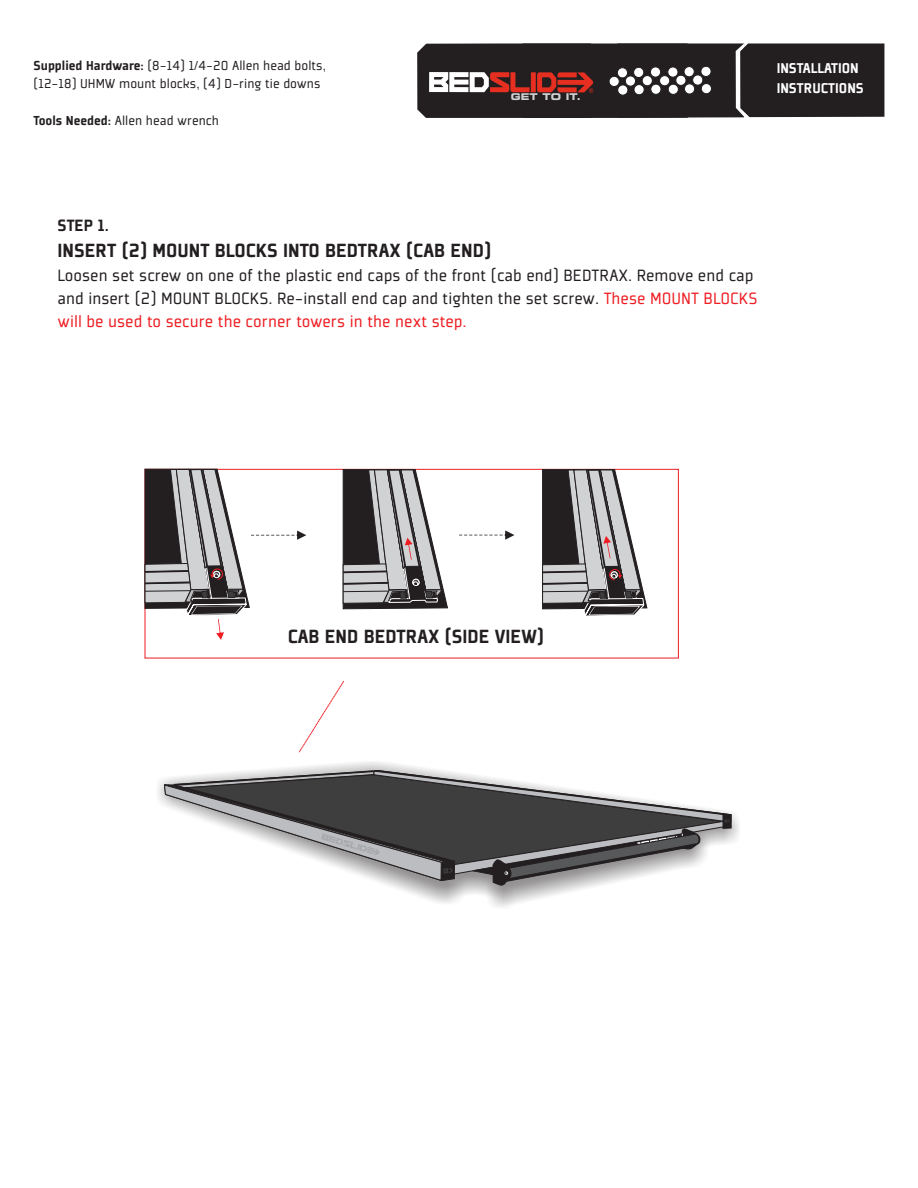
<style>
.page{position:relative;width:918px;height:1188px;background:#fff}
.page>*{position:absolute;margin:0;border:0;box-sizing:border-box;transform-origin:0 0}
.t1{font:21px "Plexes Black Pro";color:#231f20}
.t2{font:18px/23px "Plexes Book Pro";color:#231f20}
.t3{font:18px "Plexes Black Pro";color:#231f20}
.t4{font:15.6px/19.8px "Plexes Black Pro";color:#fff}
.t5{font:14.4px/18.3px "Plexes Book Pro";color:#231f20}
.t6{font:9.3px "Eurostile Bold Extended Two";color:#d1d2d4}
.s1{font-family:"Plexes Black Pro"}
.s2{color:#ee1d23}
</style>
<div class="page">
<div style="left:617px;top:43px;width:127px;height:75px;background:#231f20"></div>
<svg style="left:417px;top:43px;width:295px;height:75px"></svg>
<svg style="left:736px;top:43px;width:148px;height:75px;background:#2e2a2b"></svg>
<svg style="left:158px;top:762px;width:581px;height:145px"></svg>
<svg style="left:162px;top:769px;width:575px;height:117px"></svg>
<svg style="left:299px;top:681px;width:45px;height:72px"></svg>
<div style="left:145px;top:469px;width:534px;height:189px;background:#fff;border:1px solid #ee1d23"></div>
<svg style="left:341px;top:468px;width:107px;height:142px"></svg>
<svg style="left:541px;top:468px;width:107px;height:148px"></svg>
<svg style="left:144px;top:468px;width:162px;height:172px"></svg>
<svg style="left:459px;top:530px;width:55px;height:10px"></svg>
<p class="t5" style="left:34px;top:57px;width:294px"><span class="s1">Supplied Hardware:</span> (8-14) 1/4-20 Allen head bolts, (12-18) UHMW mount blocks, (4) D-ring tie downs</p>
<p class="t5" style="left:34px;top:112px;width:187px"><span class="s1">Tools Needed:</span> Allen head wrench</p>
<p class="t6" style="left:511px;top:93px;width:72px">GET TO IT.</p>
<p class="t4" style="left:777px;top:59px;width:89px">INSTALLATION<br>INSTRUCTIONS</p>
<p class="t3" style="left:58px;top:218px;width:53px">STEP 1.</p>
<p class="t1" style="left:58px;top:242px;width:435px">INSERT (2) MOUNT BLOCKS INTO BEDTRAX (CAB END)</p>
<p class="t2" style="left:58px;top:265px;width:702px">Loosen set screw on one of the plastic end caps of the front (cab end) BEDTRAX. Remove end cap and insert (2) MOUNT BLOCKS. Re-install end cap and tighten the set screw. <span class="s2">These MOUNT BLOCKS will be used to secure the corner towers in the next step.</span></p>
<p class="t1" style="left:288px;top:628px;width:258px">CAB END BEDTRAX (SIDE VIEW)</p>
</div>
